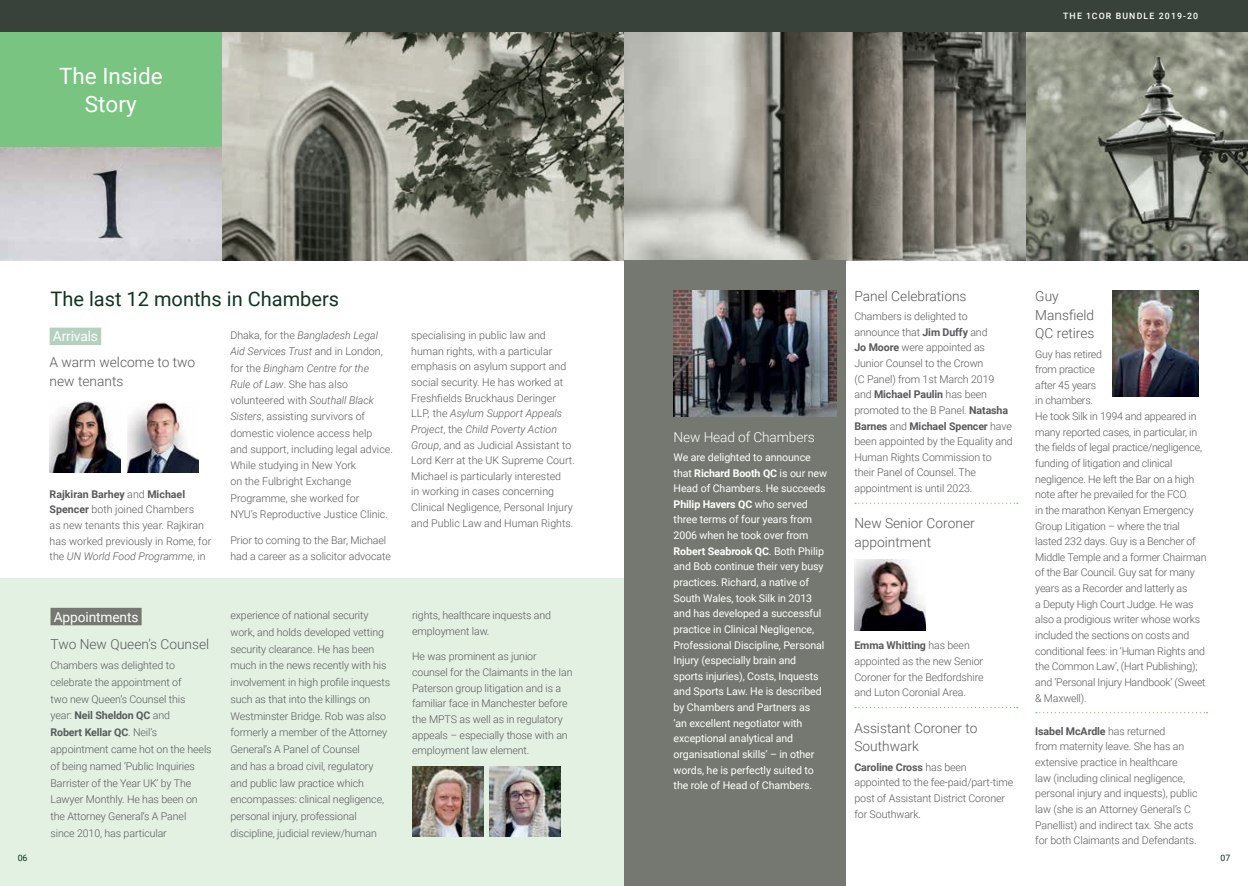
<style>
.page{position:relative;width:1248px;height:886px;background:#fff}
.page>*{position:absolute;margin:0;border:0;box-sizing:border-box;transform-origin:0 0}
.t1{font:22.5px/27.5px "Roboto";color:#fff;text-align:center}
.t2{font:20px "Roboto";color:#0f351e}
.t3{font:300 13.75px/18.8px "Roboto";color:#58595b}
.t4{font:13.75px "Roboto";letter-spacing:-.01em;color:#fff}
.t5{font:300 13.75px "Roboto";letter-spacing:-.01em;color:#fff}
.t6{font:300 10.62px/15.6px "Roboto";letter-spacing:-.01em;color:#58595b}
.t7{font:10.62px/15.6px "Roboto";letter-spacing:-.01em;color:#fff}
.t8{font:500 8.75px "Roboto";letter-spacing:.135em;color:#fff}
.t9{font:8.75px "Roboto";color:#0f351e}
.s1{font-style:italic}
.s2{font-weight:700}
</style>
<div class="page">
<div style="left:0;top:32px;width:221px;height:115px;background:#78c480"></div>
<img style="left:0;top:147px;width:221px;height:113px">
<div style="left:0;top:0;width:1247px;height:32px;background:#38423b"></div>
<svg style="left:221px;top:32px;width:1026px;height:228px;background:#8b8b81"></svg>
<div style="left:50px;top:328px;width:51px;height:17px;background:#b4d1c0"></div>
<img style="left:50px;top:401px;width:70px;height:71px">
<img style="left:127px;top:401px;width:71px;height:71px">
<div style="left:624px;top:260px;width:221px;height:626px;background:#757870"></div>
<div style="left:0;top:578px;width:624px;height:308px;background:#e3f1e2"></div>
<div style="left:50px;top:608px;width:92px;height:17px;background:#757870"></div>
<svg style="left:855px;top:503px;width:162px;height:1px"></svg>
<svg style="left:855px;top:707px;width:162px;height:1px"></svg>
<img style="left:854px;top:559px;width:71px;height:71px">
<svg style="left:1035px;top:712px;width:172px;height:1px"></svg>
<img style="left:673px;top:291px;width:163px;height:125px">
<img style="left:412px;top:766px;width:71px;height:71px">
<img style="left:489px;top:766px;width:71px;height:71px">
<img style="left:1112px;top:291px;width:86px;height:106px">
<h1 class="t1" style="left:59px;top:62px;width:105px">The Inside<br>Story</h1>
<p class="t9" style="left:18px;top:852px;width:11px">06</p>
<h2 class="t2" style="left:50px;top:284px;width:290px">The last 12 months in Chambers</h2>
<p class="t4" style="left:53px;top:327px;width:47px">Arrivals</p>
<p class="t3" style="left:50px;top:352px;width:147px">A warm welcome to two new tenants</p>
<p class="t6" style="left:230px;top:327px;width:164px;line-height:16.2px">Dhaka, for the <span class="s1">Bangladesh Legal<br>Aid Services Trust</span> and in London, for the <span class="s1">Bingham Centre for the<br>Rule of Law</span>. She has also volunteered with <span class="s1">Southall Black<br>Sisters</span>, assisting survivors of domestic violence access help<br>and support, including legal advice.<br>While studying in New York<br>on the Fulbright Exchange<br>Programme, she worked for<br>NYU’s Reproductive Justice Clinic.</p>
<p class="t6" style="left:230px;top:532px;width:162px;line-height:16.2px">Prior to coming to the Bar, Michael had a career as a solicitor advocate</p>
<p class="t6" style="left:50px;top:486px;width:163px"><span class="s2">Rajkiran Barhey</span> and <span class="s2">Michael<br>Spencer</span> both joined Chambers<br>as new tenants this year. Rajkiran has worked previously in Rome, for the <span class="s1">UN World Food Programme</span>, in</p>
<p class="t6" style="left:411px;top:327px;width:165px">specialising in public law and human rights, with a particular emphasis on asylum support and social security. He has worked at Freshfields Bruckhaus Deringer LLP, the <span class="s1">Asylum Support Appeals Project</span>, the <span class="s1">Child Poverty Action Group</span>, and as Judicial Assistant to Lord Kerr at the UK Supreme Court.<br>Michael is particularly interested<br>in working in cases concerning Clinical Negligence, Personal Injury and Public Law and Human Rights.</p>
<p class="t4" style="left:54px;top:607px;width:86px">Appointments</p>
<p class="t3" style="left:50px;top:634px;width:160px">Two New Queen’s Counsel</p>
<p class="t6" style="left:50px;top:656px;width:163px;line-height:16.8px">Chambers was delighted to celebrate the appointment of<br>two new Queen’s Counsel this<br>year: <span class="s2">Neil Sheldon QC</span> and<br><span class="s2">Robert Kellar QC</span>. Neil’s appointment came hot on the heels of being named ‘Public Inquiries<br>Barrister of the Year UK’ by The<br>Lawyer Monthly. He has been on the Attorney General’s A Panel since 2010, has particular</p>
<p class="t6" style="left:230px;top:607px;width:161px;line-height:16.8px">experience of national security work, and holds developed vetting security clearance. He has been much in the news recently with his involvement in high profile inquests such as that into the killings on Westminster Bridge. Rob was also formerly a member of the Attorney General’s A Panel of Counsel<br>and has a broad civil, regulatory and public law practice which encompasses: clinical negligence, personal injury, professional discipline, judicial review/human</p>
<p class="t6" style="left:412px;top:607px;width:140px">rights, healthcare inquests and employment law.</p>
<p class="t6" style="left:412px;top:648px;width:162px">He was prominent as junior counsel for the Claimants in the Ian<br>Paterson group litigation and is a familiar face in Manchester before the MPTS as well as in regulatory appeals – especially those with an employment law element.</p>
<p class="t8" style="left:1062px;top:10px;width:136px">THE 1COR BUNDLE 2019-20</p>
<p class="t5" style="left:673px;top:427px;width:143px">New Head of Chambers</p>
<p class="t7" style="left:673px;top:449px;width:155px">We are delighted to announce that <span class="s2">Richard Booth QC</span> is our new<br>Head of Chambers. He succeeds<br><span class="s2">Philip Havers QC</span> who served three terms of four years from<br>2006 when he took over from<br><span class="s2">Robert Seabrook QC</span>. Both Philip and Bob continue their very busy practices. Richard, a native of<br>South Wales, took Silk in 2013 and has developed a successful practice in Clinical Negligence,<br>Professional Discipline, Personal<br>Injury (especially brain and sports injuries), Costs, Inquests and Sports Law. He is described by Chambers and Partners as<br>‘an excellent negotiator with exceptional analytical and organisational skills’ – in other words, he is perfectly suited to the role of Head of Chambers.</p>
<p class="t3" style="left:854px;top:286px;width:114px">Panel Celebrations</p>
<p class="t6" style="left:854px;top:308px;width:160px">Chambers is delighted to announce that <span class="s2">Jim Duffy</span> and<br><span class="s2">Jo Moore</span> were appointed as<br>Junior Counsel to the Crown<br>(C Panel) from 1st March 2019 and <span class="s2">Michael Paulin</span> has been promoted to the B Panel. <span class="s2">Natasha<br>Barnes</span> and <span class="s2">Michael Spencer</span> have been appointed by the Equality and<br>Human Rights Commission to their Panel of Counsel. The appointment is until 2023.</p>
<p class="t3" style="left:854px;top:514px;width:122px">New Senior Coroner appointment</p>
<p class="t6" style="left:854px;top:637px;width:131px"><span class="s2">Emma Whitting</span> has been appointed as the new Senior<br>Coroner for the Bedfordshire and Luton Coronial Area.</p>
<p class="t3" style="left:854px;top:718px;width:125px">Assistant Coroner to<br>Southwark</p>
<p class="t6" style="left:854px;top:759px;width:160px"><span class="s2">Caroline Cross</span> has been appointed to the fee-paid/part-time post of Assistant District Coroner for Southwark.</p>
<p class="t3" style="left:1035px;top:286px;width:61px">Guy<br>Mansfield<br>QC retires</p>
<p class="t6" style="left:1035px;top:346px;width:173px">Guy has retired<br>from practice<br>after 45 years<br>in chambers.<br>He took Silk in 1994 and appeared in many reported cases, in particular, in the fields of legal practice/negligence, funding of litigation and clinical negligence. He left the Bar on a high note after he prevailed for the FCO<br>in the marathon Kenyan Emergency<br>Group Litigation – where the trial lasted 232 days. Guy is a Bencher of<br>Middle Temple and a former Chairman of the Bar Council. Guy sat for many years as a Recorder and latterly as<br>a Deputy High Court Judge. He was also a prodigious writer whose works included the sections on costs and conditional fees: in ‘Human Rights and the Common Law’, (Hart Publishing); and ’Personal Injury Handbook’ (Sweet &amp; Maxwell).</p>
<p class="t6" style="left:1035px;top:723px;width:164px"><span class="s2">Isabel McArdle</span> has returned<br>from maternity leave. She has an extensive practice in healthcare<br>law (including clinical negligence, personal injury and inquests), public law (she is an Attorney General’s C Panellist) and indirect tax. She acts for both Claimants and Defendants.</p>
<p class="t9" style="left:1220px;top:852px;width:11px">07</p>
</div>
